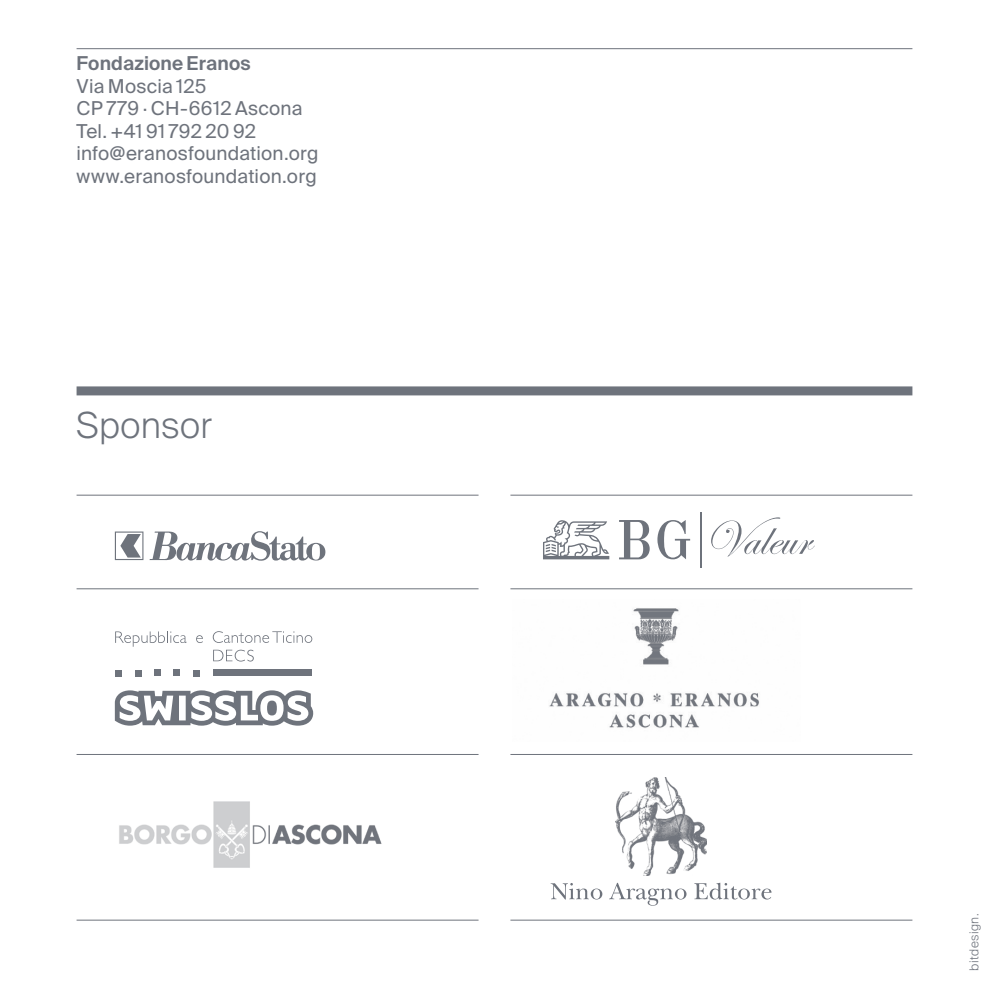
<style>
.page{position:relative;width:989px;height:989px;background:#fff}
.page>*{position:absolute;margin:0;border:0;box-sizing:border-box;transform-origin:0 0}
.t1{font:300 36px "Suisse Intl";letter-spacing:.01em;color:#6e737c}
.t2{font:19.12px/22.5px "Suisse Intl";letter-spacing:.01em;color:#6e737c}
.t3{font:600 19.12px "Suisse Intl";letter-spacing:.01em;color:#6e737c}
.t4{font:300 12.38px "Suisse Intl";letter-spacing:.035em;color:#6e737c}
</style>
<div class="page">
<hr style="left:77px;top:48px;width:835px;height:1px;background:#6e737c">
<div style="left:77px;top:386px;width:835px;height:9px;background:#6e737c"></div>
<div style="left:135px;top:669px;width:6px;height:7px;background:#6e737c"></div>
<div style="left:154px;top:669px;width:6px;height:7px;background:#6e737c"></div>
<div style="left:115px;top:669px;width:7px;height:7px;background:#6e737c"></div>
<div style="left:173px;top:669px;width:7px;height:7px;background:#6e737c"></div>
<div style="left:193px;top:669px;width:7px;height:7px;background:#6e737c"></div>
<div style="left:213px;top:669px;width:99px;height:7px;background:#6e737c"></div>
<svg style="left:115px;top:631px;width:72px;height:15px"></svg>
<svg style="left:196px;top:635px;width:7px;height:8px"></svg>
<svg style="left:213px;top:631px;width:99px;height:12px"></svg>
<svg style="left:213px;top:649px;width:41px;height:12px"></svg>
<svg style="left:115px;top:690px;width:198px;height:35px"></svg>
<hr style="left:77px;top:588px;width:401px;height:1px;background:#6e737c">
<hr style="left:510px;top:588px;width:402px;height:1px;background:#6e737c">
<hr style="left:77px;top:754px;width:401px;height:1px;background:#6e737c">
<hr style="left:77px;top:919px;width:401px;height:1px;background:#6e737c">
<hr style="left:77px;top:495px;width:401px;height:1px;background:#6e737c">
<hr style="left:510px;top:495px;width:402px;height:1px;background:#6e737c">
<hr style="left:510px;top:754px;width:402px;height:1px;background:#6e737c">
<hr style="left:510px;top:919px;width:402px;height:1px;background:#6e737c">
<svg style="left:550px;top:883px;width:52px;height:16px"></svg>
<svg style="left:609px;top:882px;width:77px;height:23px"></svg>
<svg style="left:694px;top:882px;width:77px;height:17px"></svg>
<img style="left:615px;top:777px;width:91px;height:98px">
<svg style="left:711px;top:517px;width:103px;height:40px"></svg>
<hr style="left:700px;top:512px;width:1px;height:55px;background:#6e737c">
<svg style="left:657px;top:520px;width:33px;height:39px"></svg>
<svg style="left:619px;top:520px;width:30px;height:39px"></svg>
<svg style="left:543px;top:520px;width:66px;height:39px"></svg>
<img style="left:119px;top:801px;width:263px;height:67px">
<img style="left:549px;top:608px;width:210px;height:120px">
<svg style="left:150px;top:531px;width:175px;height:30px"></svg>
<svg style="left:115px;top:531px;width:28px;height:29px"></svg>
<p class="t3" style="left:77px;top:52px;width:175px">Fondazione Eranos</p>
<p class="t2" style="left:77px;top:75px;width:243px">Via Moscia 125<br>CP 779 · CH-6612 Ascona<br>Tel. +41 91 792 20 92 info@eranosfoundation.org www.eranosfoundation.org</p>
<h1 class="t1" style="left:77px;top:404px;width:137px">Sponsor</h1>
<p class="t4" style="left:967px;top:970px;width:59px;rotate:-90deg">bitdesign.</p>
</div>
